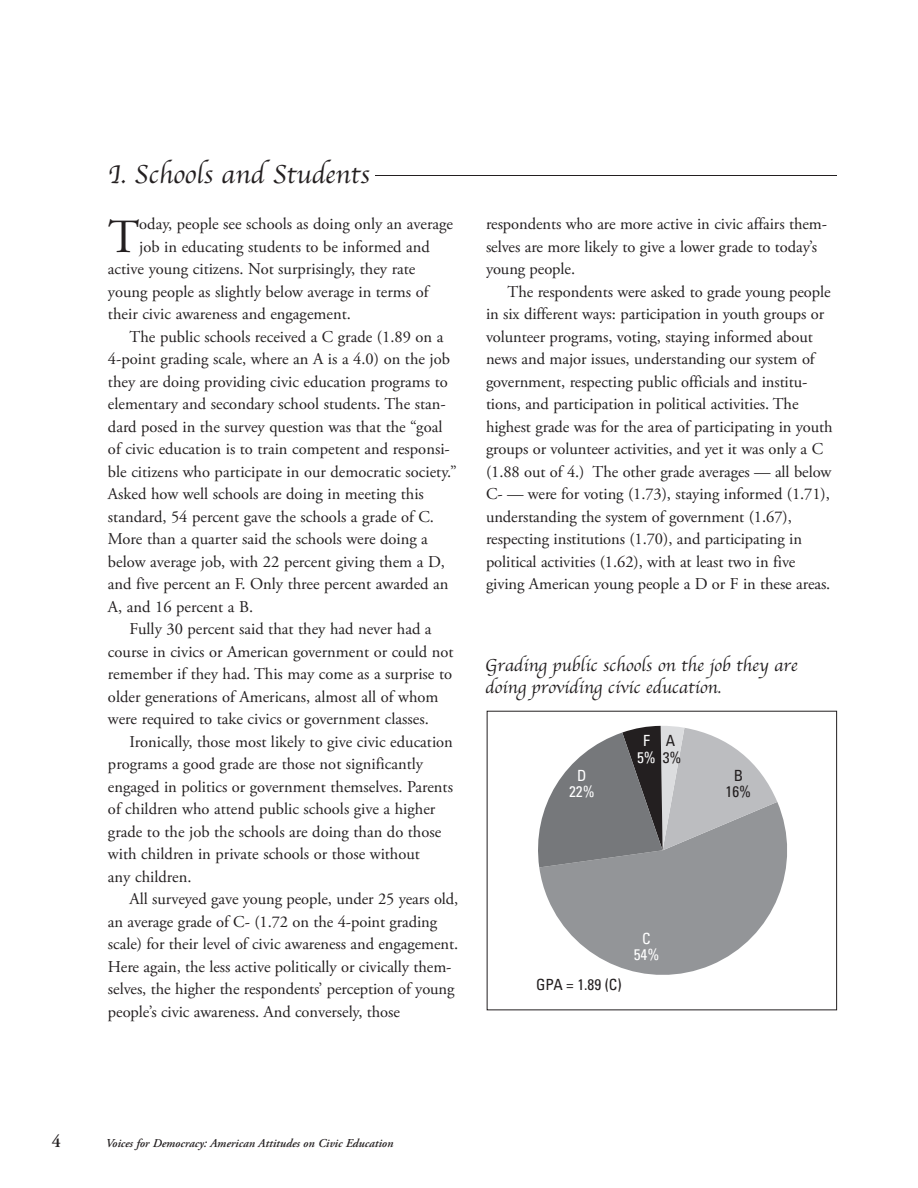
<style>
.page{position:relative;width:918px;height:1188px;background:#fff}
.page>*{position:absolute;margin:0;border:0;box-sizing:border-box;transform-origin:0 0}
.t1{font:47.55px "Adobe Garamond Pro";color:#231f20}
.t2{font:27px "Apple Chancery";color:#231f20}
.t3{font:18px/22.5px "Apple Chancery";color:#231f20}
.t4{font:600 18px "Adobe Garamond Pro";color:#231f20}
.t5{font:16.5px/22.5px "Adobe Garamond Pro";color:#231f20}
.t6{font:condensed 15.45px/16.6px "Univers";color:#231f20}
.t7{font:condensed 15.45px/16.6px "Univers";color:#fff;text-align:center}
.t8{font:italic 600 12px "Adobe Garamond Pro";color:#231f20}
.s1{color:#fff}
</style>
<div class="page">
<hr style="left:375px;top:175px;width:462px;height:1px;background:#231f20">
<svg style="left:539px;top:802px;width:248px;height:173px;fill:#939598"></svg>
<svg style="left:538px;top:726px;width:239px;height:141px"></svg>
<h2 class="t2" style="left:108px;top:158px;width:263px">I. Schools and Students</h2>
<h1 class="t1" style="left:108px;top:218px;width:33px">T</h1>
<p class="t5" style="left:139px;top:214px;width:315px">oday, people see schools as doing only an average</p>
<p class="t5" style="left:139px;top:237px;width:292px">job in educating students to be informed and</p>
<p class="t5" style="left:108px;top:259px;width:309px">active young citizens. Not surprisingly, they rate</p>
<p class="t5" style="left:108px;top:282px;width:322px">young people as slightly below average in terms of</p>
<p class="t5" style="left:108px;top:304px;width:244px">their civic awareness and engagement.</p>
<p class="t5" style="left:130px;top:327px;width:315px">The public schools received a C grade (1.89 on a</p>
<p class="t5" style="left:108px;top:349px;width:344px">4-point grading scale, where an A is a 4.0) on the job</p>
<p class="t5" style="left:108px;top:372px;width:341px">they are doing providing civic education programs to</p>
<p class="t5" style="left:108px;top:394px;width:339px">elementary and secondary school students. The stan-</p>
<p class="t5" style="left:108px;top:417px;width:336px">dard posed in the survey question was that the “goal</p>
<p class="t5" style="left:108px;top:439px;width:343px">of civic education is to train competent and responsi-</p>
<p class="t5" style="left:108px;top:462px;width:350px">ble citizens who participate in our democratic society.”</p>
<p class="t5" style="left:108px;top:484px;width:317px">Asked how well schools are doing in meeting this</p>
<p class="t5" style="left:108px;top:507px;width:328px">standard, 54 percent gave the schools a grade of C.</p>
<p class="t5" style="left:108px;top:529px;width:321px">More than a quarter said the schools were doing a</p>
<p class="t5" style="left:108px;top:552px;width:339px">below average job, with 22 percent giving them a D,</p>
<p class="t5" style="left:108px;top:574px;width:342px">and five percent an F. Only three percent awarded an</p>
<p class="t5" style="left:108px;top:597px;width:147px">A, and 16 percent a B.</p>
<p class="t5" style="left:130px;top:619px;width:304px">Fully 30 percent said that they had never had a</p>
<p class="t5" style="left:108px;top:642px;width:347px">course in civics or American government or could not</p>
<p class="t5" style="left:108px;top:664px;width:346px">remember if they had. This may come as a surprise to</p>
<p class="t5" style="left:108px;top:687px;width:332px">older generations of Americans, almost all of whom</p>
<p class="t5" style="left:108px;top:709px;width:322px">were required to take civics or government classes.</p>
<p class="t5" style="left:130px;top:732px;width:325px">Ironically, those most likely to give civic education</p>
<p class="t5" style="left:108px;top:754px;width:317px">programs a good grade are those not significantly</p>
<p class="t5" style="left:108px;top:777px;width:347px">engaged in politics or government themselves. Parents</p>
<p class="t5" style="left:108px;top:799px;width:329px">of children who attend public schools give a higher</p>
<p class="t5" style="left:108px;top:822px;width:335px">grade to the job the schools are doing than do those</p>
<p class="t5" style="left:108px;top:844px;width:314px">with children in private schools or those without</p>
<p class="t5" style="left:108px;top:867px;width:85px">any children.</p>
<p class="t5" style="left:130px;top:889px;width:330px">All surveyed gave young people, under 25 years old,</p>
<p class="t5" style="left:108px;top:912px;width:331px">an average grade of C- (1.72 on the 4-point grading</p>
<p class="t5" style="left:108px;top:934px;width:352px">scale) for their level of civic awareness and engagement.</p>
<p class="t5" style="left:108px;top:957px;width:345px">Here again, the less active politically or civically them-</p>
<p class="t5" style="left:108px;top:979px;width:348px">selves, the higher the respondents’ perception of young</p>
<p class="t5" style="left:108px;top:1002px;width:294px">people’s civic awareness. And conversely, those</p>
<p class="t5" style="left:486px;top:214px;width:343px">respondents who are more active in civic affairs them&shy;selves are more likely to give a lower grade to today’s young people.</p>
<p class="t5" style="left:486px;top:282px;width:348px;text-indent:22px">The respondents were asked to grade young people in six different ways: participation in youth groups or volunteer programs, voting, staying informed about news and major issues, understanding our system of government, respecting public officials and institu&shy;tions, and participation in political activities. The highest grade was for the area of participating in youth groups or volunteer activities, and yet it was only a C (1.88 out of 4.) The other grade averages — all below C- — were for voting (1.73), staying informed (1.71), understanding the system of government (1.67), respecting institutions (1.70), and participating in political activities (1.62), with at least two in five giving American young people a D or F in these areas.</p>
<p class="t3" style="left:485px;top:653px;width:314px">Grading public schools on the job they are doing providing civic education.</p>
<p class="t6" style="left:637px;top:734px;width:46px;text-indent:29px">A<br><span class="s1">5%</span> 3%</p>
<p class="t7" style="left:643px;top:734px;width:8px">F</p>
<p class="t7" style="left:569px;top:768px;width:27px">D<br>22%</p>
<p class="t6" style="left:536px;top:978px;width:87px">GPA = 1.89 (C)</p>
<p class="t7" style="left:634px;top:931px;width:27px">C<br>54%</p>
<p class="t6" style="left:726px;top:768px;width:27px;text-align:center">B<br>16%</p>
<p class="t4" style="left:52px;top:1134px;width:11px">4</p>
<p class="t8" style="left:106px;top:1138px;width:289px">Voices for Democracy: American Attitudes on Civic Education</p>
</div>
